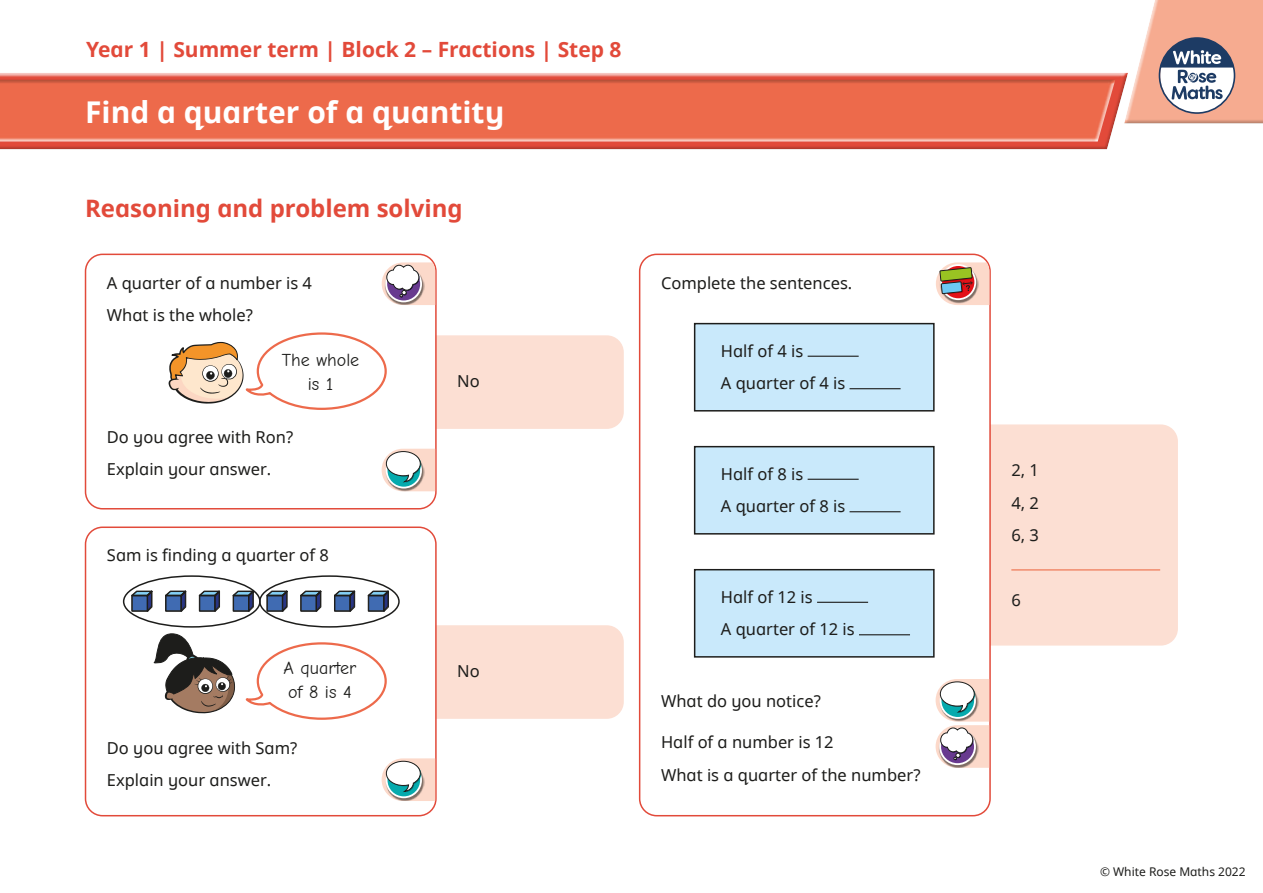
<style>
.page{position:relative;width:1263px;height:893px;background:#fff}
.page>*{position:absolute;margin:0;border:0;box-sizing:border-box;transform-origin:0 0}
.t1{font:30px "White Rose Noto bold";color:#fff}
.t2{font:24px "White Rose Noto bold";color:#e24a3a}
.t3{font:21px "White Rose Noto bold";color:#e24a3a}
.t4{font:18px/24px "WR Comic Neue";color:#1d1d1b;text-align:center}
.t5{font:16.5px/32.5px "White Rose Noto regular";color:#1d1d1b}
.t6{font:12px "White Rose Noto regular";color:#1d1d1b}
</style>
<div class="page">
<div style="left:402px;top:335px;width:222px;height:94px;background:#fcdfd3;border-radius:17px"></div>
<div style="left:402px;top:625px;width:222px;height:94px;background:#fcdfd3;border-radius:17px"></div>
<div style="left:956px;top:424px;width:222px;height:222px;background:#fcdfd3;border-radius:17px"></div>
<hr style="left:1011px;top:569px;width:149px;height:2px;background:#f18c6d">
<div style="left:86px;top:254px;width:350px;height:255px;background:#fff;border-radius:17px"></div>
<div style="left:85px;top:254px;width:352px;height:255px;border:2px solid #e24a3a;border-radius:17px"></div>
<div style="left:86px;top:527px;width:350px;height:289px;background:#fff;border-radius:17px"></div>
<div style="left:85px;top:526px;width:352px;height:290px;border:2px solid #e24a3a;border-radius:17px"></div>
<div style="left:640px;top:254px;width:350px;height:562px;background:#fff;border-radius:17px"></div>
<div style="left:639px;top:254px;width:352px;height:562px;border:2px solid #e24a3a;border-radius:17px"></div>
<svg style="left:131px;top:590px;width:22px;height:22px"></svg>
<svg style="left:165px;top:590px;width:22px;height:22px"></svg>
<svg style="left:199px;top:590px;width:21px;height:22px"></svg>
<svg style="left:232px;top:590px;width:22px;height:22px"></svg>
<svg style="left:266px;top:590px;width:22px;height:22px"></svg>
<svg style="left:300px;top:590px;width:22px;height:22px"></svg>
<svg style="left:334px;top:590px;width:21px;height:22px"></svg>
<svg style="left:368px;top:590px;width:21px;height:22px"></svg>
<div style="left:695px;top:324px;width:239px;height:87px;background:#c9e9fb"></div>
<hr style="left:808px;top:356px;width:51px;height:1px;background:#1d1d1b">
<hr style="left:849px;top:388px;width:51px;height:1px;background:#1d1d1b">
<div style="left:694px;top:323px;width:240px;height:89px;border:2px solid #1d1d1b"></div>
<div style="left:695px;top:447px;width:239px;height:87px;background:#c9e9fb"></div>
<hr style="left:808px;top:479px;width:51px;height:1px;background:#1d1d1b">
<hr style="left:849px;top:511px;width:51px;height:1px;background:#1d1d1b">
<div style="left:694px;top:446px;width:240px;height:89px;border:2px solid #1d1d1b"></div>
<div style="left:695px;top:570px;width:239px;height:87px;background:#c9e9fb"></div>
<hr style="left:817px;top:602px;width:51px;height:1px;background:#1d1d1b">
<hr style="left:859px;top:634px;width:51px;height:1px;background:#1d1d1b">
<div style="left:694px;top:569px;width:240px;height:89px;border:2px solid #1d1d1b"></div>
<div style="left:0;top:71px;width:1129px;height:81px;background:#1d1d1b;opacity:.27"></div>
<div style="left:1123px;top:0;width:140px;height:125px;background:#e5dcd8"></div>
<div style="left:0;top:78px;width:1115px;height:65px;background:#1d1d1b;opacity:.27"></div>
<svg style="left:1124px;top:0;width:139px;height:123px;background:#dbb2a6"></svg>
<svg style="left:382px;top:262px;width:53px;height:43px"></svg>
<svg style="left:936px;top:262px;width:53px;height:43px;background:#caad96"></svg>
<svg style="left:382px;top:449px;width:53px;height:42px"></svg>
<svg style="left:382px;top:758px;width:53px;height:43px"></svg>
<svg style="left:935px;top:679px;width:54px;height:89px"></svg>
<svg style="left:168px;top:332px;width:219px;height:78px"></svg>
<div style="left:123px;top:575px;width:138px;height:53px;border:2px solid #1d1d1b;border-radius:50%"></div>
<div style="left:259px;top:575px;width:141px;height:53px;border:2px solid #1d1d1b;border-radius:50%"></div>
<svg style="left:154px;top:633px;width:233px;height:87px"></svg>
<p class="t3" style="left:86px;top:35px;width:537px">Year 1 | Summer term | Block 2 – Fractions | Step 8</p>
<h1 class="t1" style="left:85px;top:91px;width:421px">Find a quarter of a quantity</h1>
<h2 class="t2" style="left:85px;top:191px;width:379px">Reasoning and problem solving</h2>
<p class="t5" style="left:107px;top:266px;width:207px">A quarter of a number is 4<br>What is the whole?</p>
<p class="t4" style="left:282px;top:348px;width:79px">The whole is 1</p>
<p class="t5" style="left:107px;top:420px;width:188px">Do you agree with Ron?<br>Explain your answer.</p>
<p class="t5" style="left:107px;top:539px;width:223px">Sam is finding a quarter of 8</p>
<p class="t4" style="left:284px;top:655px;width:74px;text-align:left">A quarter of 8 is 4</p>
<p class="t5" style="left:107px;top:731px;width:192px">Do you agree with Sam?<br>Explain your answer.</p>
<p class="t5" style="left:457px;top:364px;width:24px">No</p>
<p class="t5" style="left:457px;top:654px;width:24px">No</p>
<p class="t5" style="left:661px;top:266px;width:193px">Complete the sentences.</p>
<p class="t5" style="left:721px;top:334px;width:126px">Half of 4 is<br>A quarter of 4 is</p>
<p class="t5" style="left:721px;top:457px;width:126px">Half of 8 is<br>A quarter of 8 is</p>
<p class="t5" style="left:721px;top:580px;width:135px">Half of 12 is<br>A quarter of 12 is</p>
<p class="t5" style="left:661px;top:684px;width:161px">What do you notice?</p>
<p class="t5" style="left:661px;top:725px;width:261px">Half of a number is 12<br>What is a quarter of the number?</p>
<p class="t5" style="left:1011px;top:453px;width:29px;text-align:justify">2, 1<br>4, 2<br>6, 3</p>
<p class="t5" style="left:1011px;top:583px;width:11px">6</p>
<p class="t6" style="left:1100px;top:863px;width:147px">© White Rose Maths 2022</p>
</div>
